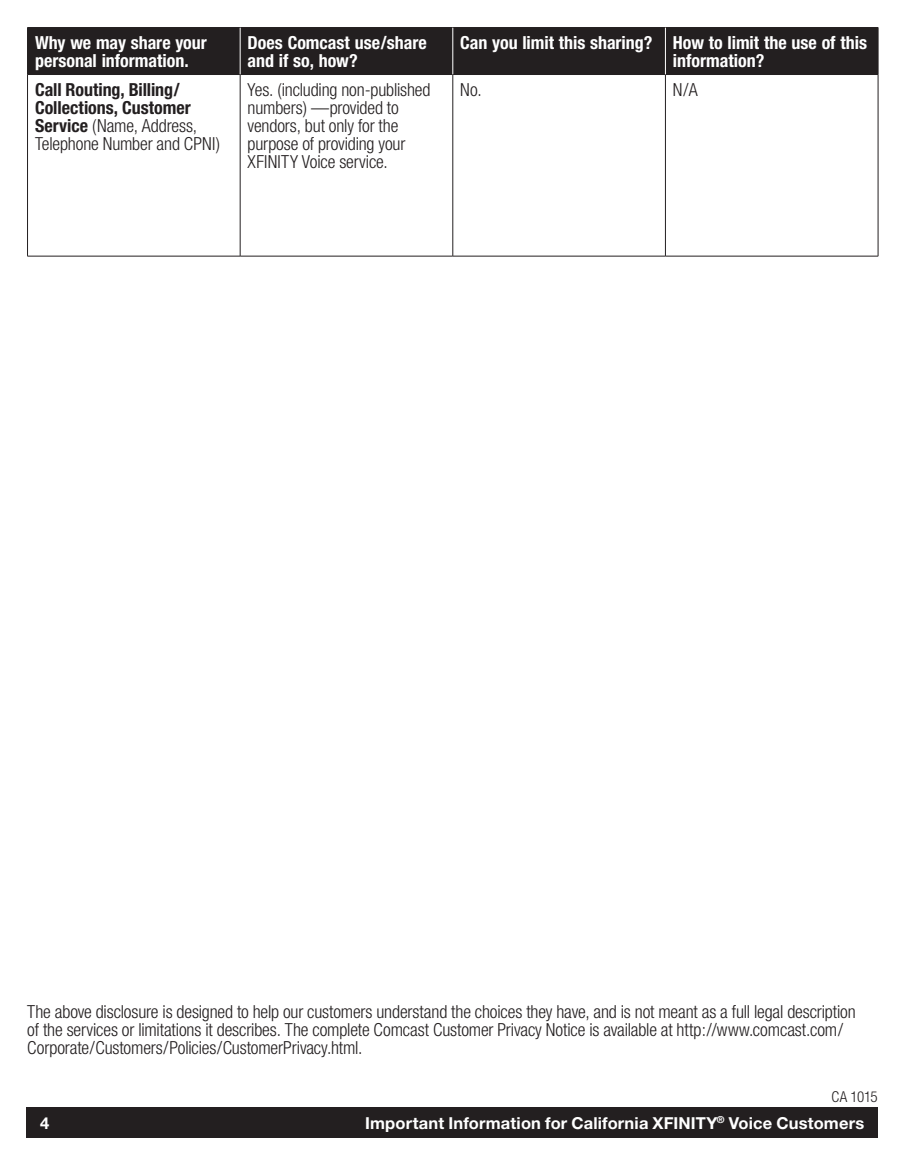
<style>
.page{position:relative;width:904px;height:1161px;background:#fff}
.page>*{position:absolute;margin:0;border:0;box-sizing:border-box;transform-origin:0 0}
.Legal_No_Ident{font:300 condensed 18px/18px "Helvetica Neue";letter-spacing:-.01em;color:#231f20}
.Legal_Table_Head{font:700 condensed 18px/18px "Helvetica Neue";color:#fff}
.Table{font:300 condensed 18px/18px "Helvetica Neue";letter-spacing:-.01em;color:#231f20}
.Table-2{font:700 condensed 18px/18px "Helvetica Neue";color:#231f20}
.t1{font:700 16.5px "Helvetica Neue LT Std";letter-spacing:.01em;color:#fff}
.SubHead3_Indent{font:300 condensed 15px "Helvetica Neue";letter-spacing:-.025em;color:#231f20}
.s1{font-weight:300}
</style>
<div class="page">
<div style="left:27px;top:1107px;width:851px;height:31px;background:#231f20"></div>
<div style="left:28px;top:28px;width:850px;height:46px;background:#231f20"></div>
<hr style="left:27px;top:27px;width:213px;height:1px;background:#231f20">
<hr style="left:27px;top:28px;width:1px;height:46px;background:#231f20">
<hr style="left:240px;top:27px;width:213px;height:1px;background:#231f20">
<hr style="left:453px;top:27px;width:212px;height:1px;background:#231f20">
<hr style="left:665px;top:27px;width:213px;height:1px;background:#231f20">
<hr style="left:878px;top:28px;width:1px;height:46px;background:#231f20">
<hr style="left:27px;top:74px;width:213px;height:1px;background:#231f20">
<hr style="left:27px;top:75px;width:1px;height:181px;background:#231f20">
<hr style="left:240px;top:74px;width:213px;height:1px;background:#231f20">
<hr style="left:240px;top:75px;width:1px;height:181px;background:#231f20">
<hr style="left:453px;top:74px;width:212px;height:1px;background:#231f20">
<hr style="left:453px;top:75px;width:1px;height:181px;background:#231f20">
<hr style="left:665px;top:74px;width:213px;height:1px;background:#231f20">
<hr style="left:665px;top:75px;width:1px;height:181px;background:#231f20">
<hr style="left:878px;top:75px;width:1px;height:181px;background:#231f20">
<hr style="left:27px;top:256px;width:213px;height:1px;background:#231f20">
<hr style="left:240px;top:256px;width:213px;height:1px;background:#231f20">
<hr style="left:453px;top:256px;width:212px;height:1px;background:#231f20">
<hr style="left:665px;top:256px;width:213px;height:1px;background:#231f20">
<hr style="left:240px;top:28px;width:1px;height:46px;background:#fff">
<hr style="left:453px;top:28px;width:1px;height:46px;background:#fff">
<hr style="left:665px;top:28px;width:1px;height:46px;background:#fff">
<p class="Legal_Table_Head" style="left:35px;top:33px;width:173px">Why we may share your personal information.</p>
<p class="Legal_Table_Head" style="left:248px;top:33px;width:181px">Does Comcast use/share and if so, how?</p>
<p class="Legal_Table_Head" style="left:460px;top:33px;width:194px">Can you limit this sharing?</p>
<p class="Legal_Table_Head" style="left:673px;top:33px;width:196px">How to limit the use of this information?</p>
<p class="Table-2" style="left:35px;top:80px;width:187px">Call Routing, Billing/<br>Collections, Customer<br>Service <span class="s1">(Name, Address,<br>Telephone Number and CPNI)</span></p>
<p class="Table" style="left:248px;top:81px;width:184px">Yes. (including non-published numbers) —provided to vendors, but only for the purpose of providing your<br>XFINITY Voice service.</p>
<p class="Table" style="left:460px;top:81px;width:23px">No.</p>
<p class="Table" style="left:673px;top:81px;width:26px">N/A</p>
<p class="Legal_No_Ident" style="left:27px;top:1002px;width:830px">The above disclosure is designed to help our customers understand the choices they have, and is not meant as a full legal description of the services or limitations it describes. The complete Comcast Customer Privacy Notice is available at http://www.comcast.com/<br>Corporate/Customers/Policies/CustomerPrivacy.html.</p>
<p class="SubHead3_Indent" style="left:832px;top:1087px;width:48px">CA 1015</p>
<p class="t1" style="left:40px;top:1112px;width:11px">4</p>
<p class="t1" style="left:365px;top:1112px;width:501px">Important Information for California XFINITY<sup>®</sup> Voice Customers</p>
</div>
